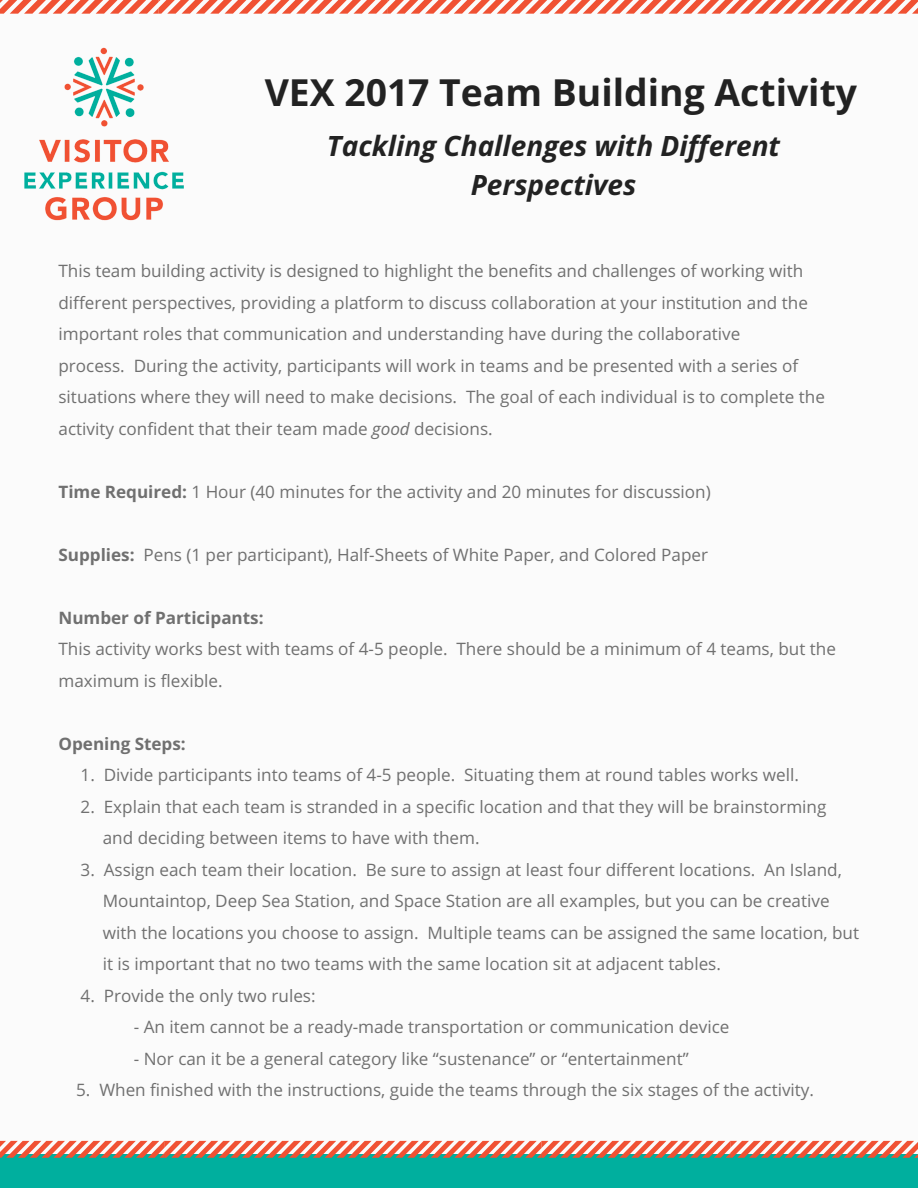
<style>
.page{position:relative;width:918px;height:1188px;background:#fbfbfb}
.page>*{position:absolute;margin:0;border:0;box-sizing:border-box;transform-origin:0 0}
.t1{font:700 37.35px "Open Sans";color:#222}
.t2{font:italic 700 28.05px/38.2px "Open Sans";color:#222;text-align:center}
.t3{font:17.1px/31.5px "Open Sans";color:#707070}
.t4{font:700 17.1px "Open Sans";color:#707070}
.s1{font-style:italic}
.s2{font-weight:700}
</style>
<div class="page">
<svg style="left:0;top:0;width:918px;height:14px"></svg>
<div style="left:0;top:1154px;width:918px;height:34px;background:#00af9e"></div>
<svg style="left:0;top:1141px;width:918px;height:17px"></svg>
<img style="left:24px;top:47px;width:160px;height:174px">
<h1 class="t1" style="left:265px;top:66px;width:594px">VEX 2017 Team Building Activity</h1>
<h2 class="t2" style="left:327px;top:126px;width:455px">Tackling Challenges with Different<br>Perspectives</h2>
<p class="t3" style="left:58px;top:255px;width:768px">This team building activity is designed to highlight the benefits and challenges of working with different perspectives, providing a platform to discuss collaboration at your institution and the important roles that communication and understanding have during the collaborative<br>process. During the activity, participants will work in teams and be presented with a series of situations where they will need to make decisions. The goal of each individual is to complete the activity confident that their team made <span class="s1">good</span> decisions.</p>
<p class="t3" style="left:58px;top:476px;width:654px"><span class="s2">Time Required:</span> 1 Hour (40 minutes for the activity and 20 minutes for discussion)</p>
<p class="t3" style="left:58px;top:539px;width:651px"><span class="s2">Supplies:</span> Pens (1 per participant), Half-Sheets of White Paper, and Colored Paper</p>
<p class="t4" style="left:58px;top:606px;width:207px">Number of Participants:</p>
<p class="t3" style="left:58px;top:633px;width:779px">This activity works best with teams of 4-5 people. There should be a minimum of 4 teams, but the maximum is flexible.</p>
<p class="t4" style="left:58px;top:732px;width:129px">Opening Steps:</p>
<p class="t3" style="left:81px;top:759px;width:720px">1. Divide participants into teams of 4-5 people. Situating them at round tables works well.</p>
<p class="t3" style="left:103px;top:791px;width:725px;text-indent:-22px">2. Explain that each team is stranded in a specific location and that they will be brainstorming and deciding between items to have with them.</p>
<p class="t3" style="left:103px;top:854px;width:758px;text-indent:-22px">3. Assign each team their location. Be sure to assign at least four different locations. An Island, Mountaintop, Deep Sea Station, and Space Station are all examples, but you can be creative with the locations you choose to assign. Multiple teams can be assigned the same location, but it is important that no two teams with the same location sit at adjacent tables.</p>
<p class="t3" style="left:81px;top:980px;width:236px">4. Provide the only two rules:</p>
<p class="t3" style="left:134px;top:1011px;width:597px">- An item cannot be a ready-made transportation or communication device</p>
<p class="t3" style="left:134px;top:1043px;width:556px">- Nor can it be a general category like “sustenance” or “entertainment”</p>
<p class="t3" style="left:76px;top:1074px;width:739px">5. When finished with the instructions, guide the teams through the six stages of the activity.</p>
</div>
